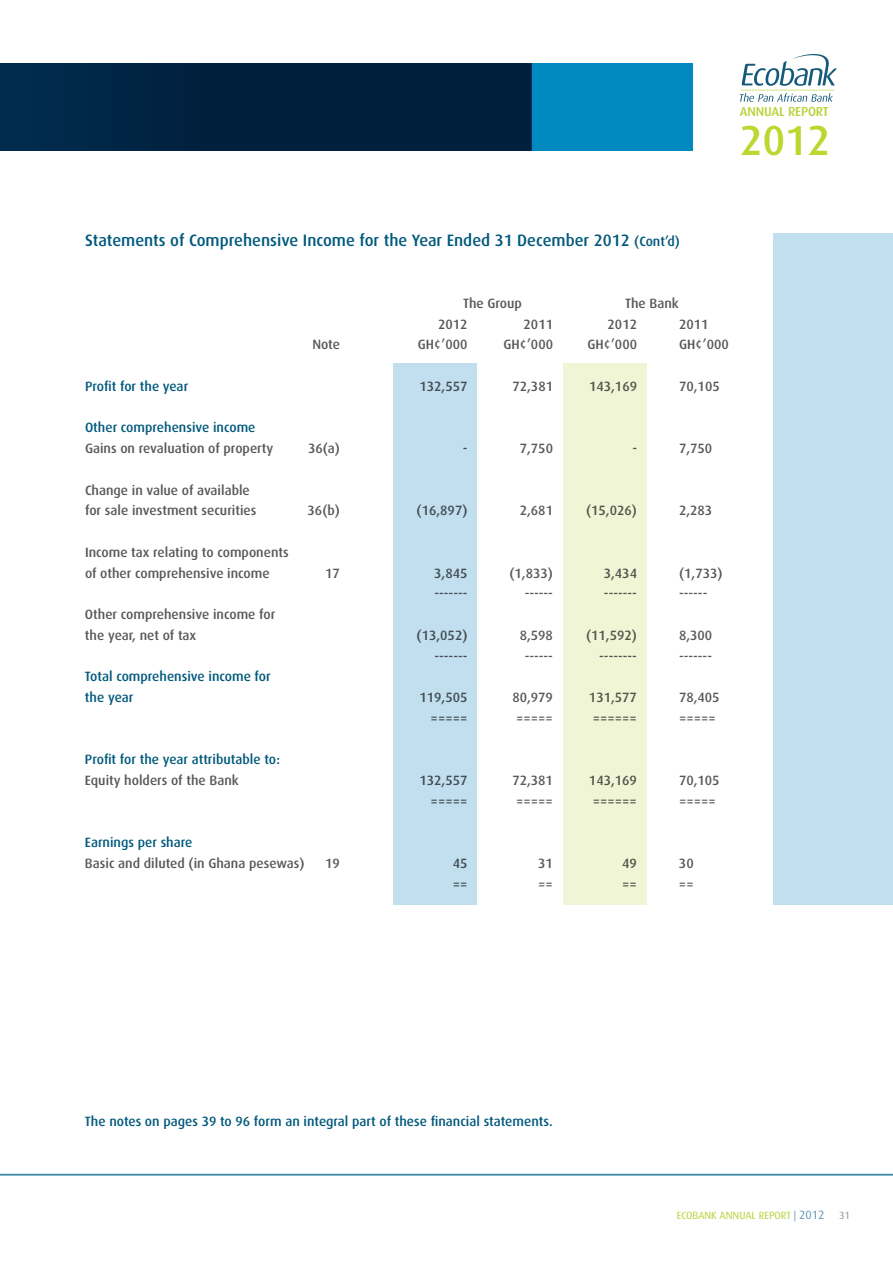
<style>
.page{position:relative;width:893px;height:1263px;background:#fff}
.page>*{position:absolute;margin:0;border:0;box-sizing:border-box;transform-origin:0 0}
.t1{font:500 42px "Dax";color:#bed630}
.t2{font:500 16.5px "Dax";color:#00597c}
.t3{font:500 13.5px/20.7px "Dax";color:#57585a}
.t4{font:500 13.5px/20.7px "Dax";color:#00597c}
.t5{font:500 13.05px "Dax";letter-spacing:-.01em;color:#b5d334}
.t6{font:10.5px "Dax";color:#b5d334}
.t7{font:10.5px "Dax";color:#939598}
.s1{font-size:13.5px}
.s2{color:#5c98b5}
.s3{font-size:12px;color:#5c98b5}
</style>
<div class="page">
<hr style="left:0;top:1174px;width:893px;height:1px;background:#3f89a8">
<svg style="left:742px;top:54px;width:95px;height:32px"></svg>
<svg style="left:740px;top:93px;width:93px;height:9px"></svg>
<hr style="left:741px;top:90px;width:93px;height:1px;background:#b5d334">
<div style="left:531px;top:63px;width:162px;height:88px;background:#008ac0"></div>
<div style="left:0;top:63px;width:531px;height:88px;background:linear-gradient(to right,#002848,#001c37)"></div>
<div style="left:773px;top:233px;width:120px;height:671px;background:#c2dfef"></div>
<div style="left:563px;top:363px;width:84px;height:541px;background:#f0f5d5"></div>
<div style="left:393px;top:363px;width:84px;height:541px;background:#c2dfef"></div>
<p class="t5" style="left:740px;top:104px;width:90px">ANNUAL REPORT</p>
<h1 class="t1" style="left:740px;top:117px;width:92px">2012</h1>
<p class="t2" style="left:85px;top:231px;width:596px">Statements of Comprehensive Income for the Year Ended 31 December 2012 <span class="s1">(Cont’d)</span></p>
<p class="t3" style="left:463px;top:293px;width:60px">The Group</p>
<p class="t3" style="left:625px;top:293px;width:55px">The Bank</p>
<p class="t3" style="left:438px;top:314px;width:31px">2012</p>
<p class="t3" style="left:524px;top:314px;width:31px">2011</p>
<p class="t3" style="left:608px;top:314px;width:31px">2012</p>
<p class="t3" style="left:679px;top:314px;width:31px">2011</p>
<p class="t3" style="left:312px;top:334px;width:29px">Note</p>
<p class="t3" style="left:418px;top:334px;width:51px">GH¢’000</p>
<p class="t3" style="left:503px;top:334px;width:51px">GH¢’000</p>
<p class="t3" style="left:587px;top:334px;width:51px">GH¢’000</p>
<p class="t3" style="left:679px;top:334px;width:51px">GH¢’000</p>
<p class="t4" style="left:85px;top:376px;width:105px">Profit for the year</p>
<p class="t3" style="left:419px;top:376px;width:50px">132,557</p>
<p class="t3" style="left:512px;top:376px;width:42px">72,381</p>
<p class="t3" style="left:589px;top:376px;width:50px">143,169</p>
<p class="t3" style="left:679px;top:376px;width:42px">70,105</p>
<p class="t4" style="left:85px;top:417px;width:172px">Other comprehensive income</p>
<p class="t3" style="left:85px;top:438px;width:190px">Gains on revaluation of property</p>
<p class="t3" style="left:308px;top:438px;width:34px">36(a)</p>
<p class="t3" style="left:463px;top:438px;width:6px">-</p>
<p class="t3" style="left:520px;top:438px;width:35px">7,750</p>
<p class="t3" style="left:632px;top:438px;width:6px">-</p>
<p class="t3" style="left:679px;top:438px;width:35px">7,750</p>
<p class="t3" style="left:85px;top:480px;width:173px">Change in value of available for sale investment securities</p>
<p class="t3" style="left:308px;top:500px;width:34px">36(b)</p>
<p class="t3" style="left:417px;top:500px;width:52px">(16,897)</p>
<p class="t3" style="left:520px;top:500px;width:35px">2,681</p>
<p class="t3" style="left:586px;top:500px;width:52px">(15,026)</p>
<p class="t3" style="left:679px;top:500px;width:35px">2,283</p>
<p class="t3" style="left:85px;top:542px;width:205px">Income tax relating to components of other comprehensive income</p>
<p class="t3" style="left:85px;top:604px;width:192px">Other comprehensive income for the year, net of tax</p>
<p class="t4" style="left:85px;top:666px;width:187px">Total comprehensive income for the year</p>
<p class="t3" style="left:325px;top:563px;width:16px">17</p>
<p class="t3" style="left:434px;top:563px;width:35px">3,845</p>
<p class="t3" style="left:509px;top:563px;width:45px">(1,833)</p>
<p class="t3" style="left:604px;top:563px;width:35px">3,434</p>
<p class="t3" style="left:679px;top:563px;width:45px">(1,733)</p>
<p class="t3" style="left:434px;top:583px;width:35px">-------</p>
<p class="t3" style="left:525px;top:583px;width:30px">------</p>
<p class="t3" style="left:604px;top:583px;width:35px">-------</p>
<p class="t3" style="left:679px;top:583px;width:30px">------</p>
<p class="t3" style="left:417px;top:625px;width:52px">(13,052)</p>
<p class="t3" style="left:520px;top:625px;width:35px">8,598</p>
<p class="t3" style="left:586px;top:625px;width:52px">(11,592)</p>
<p class="t3" style="left:679px;top:625px;width:35px">8,300</p>
<p class="t3" style="left:434px;top:646px;width:35px">-------</p>
<p class="t3" style="left:525px;top:646px;width:30px">------</p>
<p class="t3" style="left:599px;top:646px;width:39px">--------</p>
<p class="t3" style="left:679px;top:646px;width:35px">-------</p>
<p class="t3" style="left:419px;top:687px;width:50px">119,505</p>
<p class="t3" style="left:512px;top:687px;width:42px">80,979</p>
<p class="t3" style="left:589px;top:687px;width:50px">131,577</p>
<p class="t3" style="left:679px;top:687px;width:42px">78,405</p>
<p class="t3" style="left:431px;top:708px;width:38px">=====</p>
<p class="t3" style="left:516px;top:708px;width:38px">=====</p>
<p class="t3" style="left:593px;top:708px;width:46px">======</p>
<p class="t3" style="left:679px;top:708px;width:38px">=====</p>
<p class="t4" style="left:85px;top:749px;width:196px">Profit for the year attributable to:</p>
<p class="t3" style="left:85px;top:770px;width:155px">Equity holders of the Bank</p>
<p class="t3" style="left:419px;top:770px;width:50px">132,557</p>
<p class="t3" style="left:512px;top:770px;width:42px">72,381</p>
<p class="t3" style="left:589px;top:770px;width:50px">143,169</p>
<p class="t3" style="left:679px;top:770px;width:42px">70,105</p>
<p class="t3" style="left:431px;top:791px;width:38px">=====</p>
<p class="t3" style="left:516px;top:791px;width:38px">=====</p>
<p class="t3" style="left:593px;top:791px;width:46px">======</p>
<p class="t3" style="left:679px;top:791px;width:38px">=====</p>
<p class="t4" style="left:85px;top:832px;width:109px">Earnings per share</p>
<p class="t3" style="left:85px;top:853px;width:221px">Basic and diluted (in Ghana pesewas)</p>
<p class="t3" style="left:325px;top:853px;width:16px">19</p>
<p class="t3" style="left:453px;top:853px;width:16px">45</p>
<p class="t3" style="left:538px;top:853px;width:16px">31</p>
<p class="t3" style="left:622px;top:853px;width:16px">49</p>
<p class="t3" style="left:679px;top:853px;width:16px">30</p>
<p class="t3" style="left:453px;top:874px;width:16px">==</p>
<p class="t3" style="left:538px;top:874px;width:16px">==</p>
<p class="t3" style="left:622px;top:874px;width:16px">==</p>
<p class="t3" style="left:679px;top:874px;width:16px">==</p>
<p class="t4" style="left:85px;top:1111px;width:469px">The notes on pages 39 to 96 form an integral part of these financial statements.</p>
<p class="t6" style="left:677px;top:1209px;width:149px">ECOBANK ANNUAL REPORT <span class="s2">|</span> <span class="s3">2012</span></p>
<p class="t7" style="left:839px;top:1209px;width:13px">31</p>
</div>
